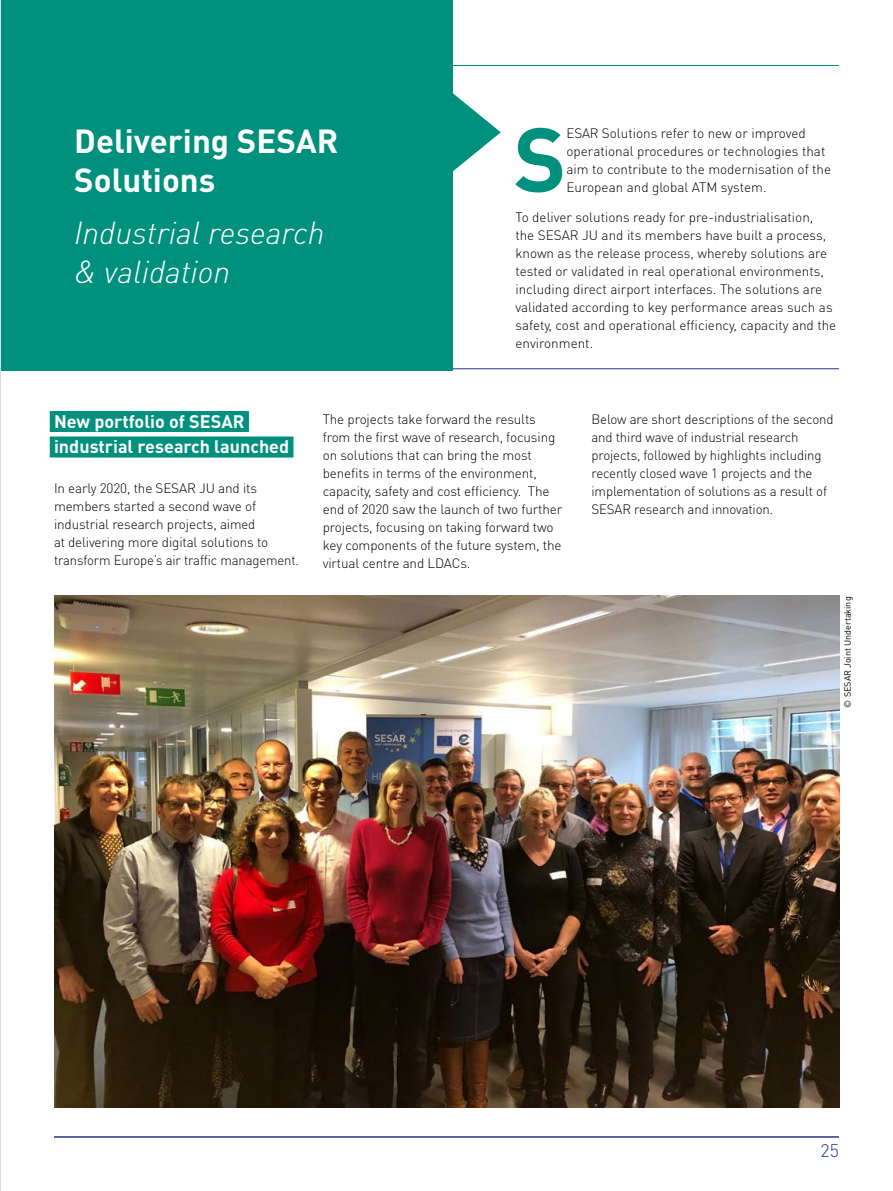
<style>
.page{position:relative;width:893px;height:1191px;background:#fff}
.page>*{position:absolute;margin:0;border:0;box-sizing:border-box;transform-origin:0 0}
.body_with_caps{font:700 89.4px "DIN Pro";color:#00907e}
.t1{font:700 33px/39px "DIN Pro";color:#fff}
.TITLE-NEGATIVE-light{font:italic 300 31.5px/39px "DIN Pro";color:#fff}
.Title_negative_1st_l{font:700 18px "DIN Pro";color:#fff}
.t2{font:300 18px "DIN Pro";color:#28348b}
.body_of_projects{font:300 13.5px/18px "DIN Pro";letter-spacing:-.01em;color:#000}
.body_with_caps-2{font:300 13.5px/18px "DIN Pro";color:#000}
.t3{font:9px "DIN Pro";color:#000}
</style>
<div class="page">
<hr style="left:54px;top:65px;width:785px;height:1px;background:#00907e">
<hr style="left:0;top:0;width:1px;height:1191px;background:#d4ddea">
<hr style="left:1px;top:368px;width:838px;height:1px;background:#28348b">
<div style="left:1px;top:0;width:452px;height:370px;background:#00907e"></div>
<svg style="left:453px;top:93px;width:48px;height:78px"></svg>
<div style="left:50px;top:411px;width:199px;height:21px;background:#00907e"></div>
<div style="left:50px;top:436px;width:243px;height:21px;background:#00907e"></div>
<img style="left:54px;top:595px;width:786px;height:512px">
<hr style="left:54px;top:1136px;width:785px;height:1px;background:#28348b">
<p class="t1" style="left:74px;top:120px;width:266px">Delivering SESAR<br>Solutions</p>
<p class="TITLE-NEGATIVE-light" style="left:74px;top:213px;width:252px">Industrial research &amp; validation</p>
<p class="body_with_caps" style="left:514px;top:99px;width:54px">S</p>
<p class="body_with_caps-2" style="left:566px;top:123px;width:266px">ESAR Solutions refer to new or improved operational procedures or technologies that aim to contribute to the modernisation of the European and global ATM system.</p>
<p class="body_of_projects" style="left:515px;top:207px;width:322px">To deliver solutions ready for pre-industrialisation,<br>the SESAR JU and its members have built a process, known as the release process, whereby solutions are tested or validated in real operational environments, including direct airport interfaces. The solutions are validated according to key performance areas such as safety, cost and operational efficiency, capacity and the environment.</p>
<p class="Title_negative_1st_l" style="left:54px;top:409px;width:192px">New portfolio of SESAR</p>
<p class="Title_negative_1st_l" style="left:54px;top:434px;width:237px">industrial research launched</p>
<p class="body_of_projects" style="left:54px;top:478px;width:246px">In early 2020, the SESAR JU and its members started a second wave of industrial research projects, aimed<br>at delivering more digital solutions to transform Europe’s air traffic management.</p>
<p class="body_of_projects" style="left:323px;top:410px;width:241px">The projects take forward the results from the first wave of research, focusing on solutions that can bring the most benefits in terms of the environment, capacity, safety and cost efficiency. The end of 2020 saw the launch of two further projects, focusing on taking forward two key components of the future system, the virtual centre and LDACs.</p>
<p class="body_of_projects" style="left:591px;top:410px;width:244px">Below are short descriptions of the second and third wave of industrial research projects, followed by highlights including recently closed wave 1 projects and the implementation of solutions as a result of SESAR research and innovation.</p>
<p class="t3" style="left:841px;top:707px;width:113px;rotate:-90deg">© SESAR Joint Undertaking</p>
<p class="t2" style="left:820px;top:1137px;width:20px">25</p>
</div>
